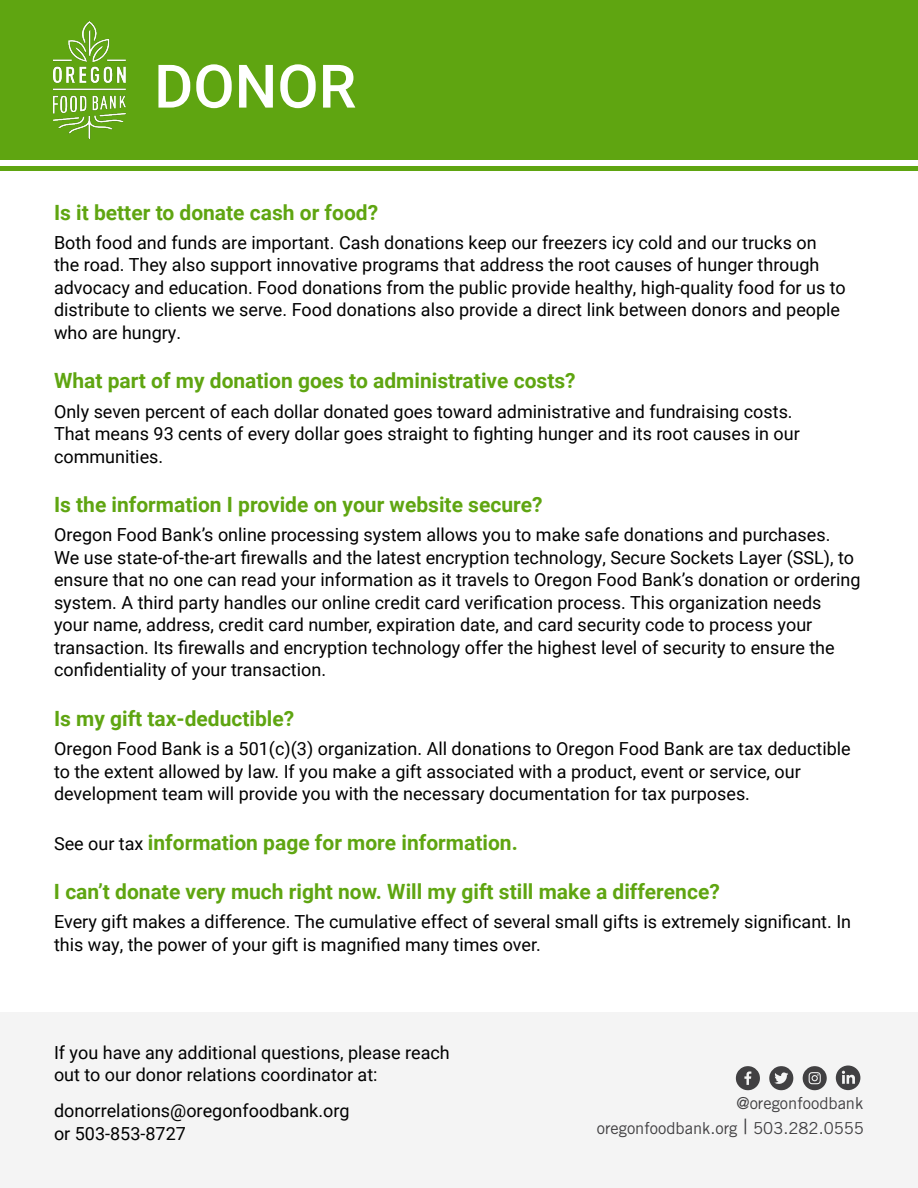
<style>
.page{position:relative;width:918px;height:1188px;background:#fff}
.page>*{position:absolute;margin:0;border:0;box-sizing:border-box;transform-origin:0 0}
.t1{font:500 60px "Roboto";color:#fff}
.t2{font:700 21px "Roboto";color:#5fa511}
.t3{font:18px/22.5px "Roboto";color:#000}
.t4{font:16.5px "Trade Gothic LT Std";color:#414042}
.s1{font-weight:400;font-size:18px;color:#000}
.s2{font-size:21px}
</style>
<div class="page">
<div style="left:0;top:1012px;width:918px;height:176px;background:#f4f4f4"></div>
<svg style="left:836px;top:1066px;width:24px;height:24px"></svg>
<svg style="left:769px;top:1066px;width:24px;height:24px"></svg>
<svg style="left:736px;top:1066px;width:24px;height:24px"></svg>
<svg style="left:803px;top:1066px;width:24px;height:24px"></svg>
<div style="left:0;top:0;width:918px;height:160px;background:#5fa511"></div>
<hr style="left:0;top:166px;width:918px;height:4px;background:#5fa511">
<img style="left:54px;top:21px;width:71px;height:118px">
<h1 class="t1" style="left:154px;top:44px;width:204px">DONOR</h1>
<p class="t2" style="left:54px;top:198px;width:326px">Is it better to donate cash or food?</p>
<p class="t3" style="left:54px;top:231px;width:793px">Both food and funds are important. Cash donations keep our freezers icy cold and our trucks on the road. They also support innovative programs that address the root causes of hunger through advocacy and education. Food donations from the public provide healthy, high-quality food for us to distribute to clients we serve. Food donations also provide a direct link between donors and people who are hungry.</p>
<p class="t2" style="left:54px;top:366px;width:523px">What part of my donation goes to administrative costs?</p>
<p class="t3" style="left:54px;top:399px;width:747px">Only seven percent of each dollar donated goes toward administrative and fundraising costs.<br>That means 93 cents of every dollar goes straight to fighting hunger and its root causes in our communities.</p>
<p class="t2" style="left:54px;top:490px;width:490px">Is the information I provide on your website secure?</p>
<p class="t3" style="left:54px;top:523px;width:808px">Oregon Food Bank’s online processing system allows you to make safe donations and purchases.<br>We use state-of-the-art firewalls and the latest encryption technology, Secure Sockets Layer (SSL), to ensure that no one can read your information as it travels to Oregon Food Bank’s donation or ordering system. A third party handles our online credit card verification process. This organization needs your name, address, credit card number, expiration date, and card security code to process your transaction. Its firewalls and encryption technology offer the highest level of security to ensure the confidentiality of your transaction.</p>
<p class="t2" style="left:54px;top:704px;width:242px">Is my gift tax-deductible?</p>
<p class="t3" style="left:54px;top:737px;width:798px">Oregon Food Bank is a 501(c)(3) organization. All donations to Oregon Food Bank are tax deductible to the extent allowed by law. If you make a gift associated with a product, event or service, our development team will provide you with the necessary documentation for tax purposes.</p>
<p class="t2" style="left:54px;top:828px;width:465px"><span class="s1">See our tax</span> information page for more information.</p>
<p class="t2" style="left:54px;top:877px;width:667px">I can’t donate very much right now. Will my gift still make a difference?</p>
<p class="t3" style="left:54px;top:910px;width:799px">Every gift makes a difference. The cumulative effect of several small gifts is extremely significant. In this way, the power of your gift is magnified many times over.</p>
<p class="t3" style="left:54px;top:1041px;width:397px">If you have any additional questions, please reach out to our donor relations coordinator at:</p>
<p class="t3" style="left:54px;top:1099px;width:297px">donorrelations@oregonfoodbank.org or 503-853-8727</p>
<p class="t4" style="left:737px;top:1093px;width:128px">@oregonfoodbank</p>
<p class="t4" style="left:597px;top:1119px;width:269px">oregonfoodbank.org <span class="s2">|</span> 503.282.0555</p>
</div>
